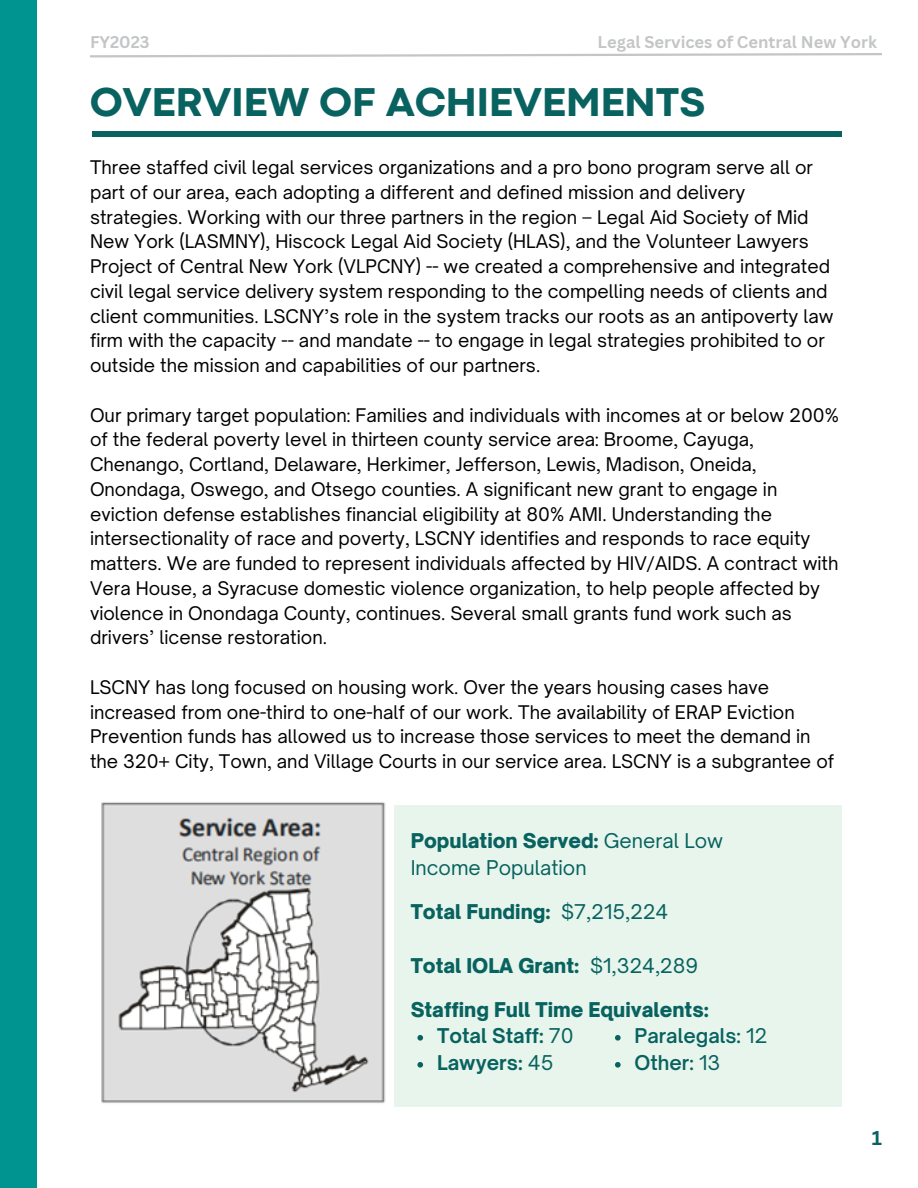
<style>
.page{position:relative;width:918px;height:1188px;background:#fff}
.page>*{position:absolute;margin:0;border:0;box-sizing:border-box;transform-origin:0 0}
.t1{font:800 42px "Codec Pro";color:#08625f}
.t2{font:900 19.5px "Open Sauce One";color:#08625f}
.t3{font:19.5px/27px "Open Sauce One";color:#08625f}
.t4{font:700 19.5px "Open Sauce One";color:#08625f}
.t5{font:600 19.5px "Open Sauce One";color:#08625f}
.t6{font:700 19.5px "Canva Sans";color:#08625f}
.t7{font:18px/24.8px "Open Sauce One";color:#000}
.t8{font:700 16.5px "Canva Sans";color:#c3c5c6}
.s1{font-weight:900}
.s2{font-weight:400}
</style>
<div class="page">
<div style="left:0;top:0;width:37px;height:1188px;background:#009490"></div>
<div style="left:92px;top:131px;width:750px;height:5px;background:#08625f"></div>
<svg style="left:90px;top:53px;width:792px;height:5px"></svg>
<div style="left:394px;top:806px;width:448px;height:301px;background:#e7f5ec"></div>
<img style="left:101px;top:802px;width:285px;height:301px">
<svg style="left:615px;top:1035px;width:6px;height:6px"></svg>
<svg style="left:615px;top:1062px;width:6px;height:6px"></svg>
<svg style="left:417px;top:1035px;width:6px;height:6px"></svg>
<svg style="left:417px;top:1062px;width:6px;height:6px"></svg>
<p class="t8" style="left:90px;top:31px;width:61px">FY2023</p>
<p class="t8" style="left:598px;top:31px;width:281px">Legal Services of Central New York</p>
<p class="t1" style="left:90px;top:87px;width:617px">OVERVIEW OF ACHIEVEMENTS</p>
<p class="t7" style="left:90px;top:155px;width:745px">Three staffed civil legal services organizations and a pro bono program serve all or part of our area, each adopting a different and defined mission and delivery strategies. Working with our three partners in the region – Legal Aid Society of Mid New York (LASMNY), Hiscock Legal Aid Society (HLAS), and the Volunteer Lawyers Project of Central New York (VLPCNY) -- we created a comprehensive and integrated civil legal service delivery system responding to the compelling needs of clients and client communities. LSCNY’s role in the system tracks our roots as an antipoverty law firm with the capacity -- and mandate -- to engage in legal strategies prohibited to or outside the mission and capabilities of our partners.</p>
<p class="t7" style="left:90px;top:402px;width:750px">Our primary target population: Families and individuals with incomes at or below 200% of the federal poverty level in thirteen county service area: Broome, Cayuga, Chenango, Cortland, Delaware, Herkimer, Jefferson, Lewis, Madison, Oneida, Onondaga, Oswego, and Otsego counties. A significant new grant to engage in eviction defense establishes financial eligibility at 80% AMI. Understanding the intersectionality of race and poverty, LSCNY identifies and responds to race equity matters. We are funded to represent individuals affected by HIV/AIDS. A contract with Vera House, a Syracuse domestic violence organization, to help people affected by violence in Onondaga County, continues. Several small grants fund work such as drivers’ license restoration.</p>
<p class="t7" style="left:90px;top:675px;width:746px">LSCNY has long focused on housing work. Over the years housing cases have increased from one-third to one-half of our work. The availability of ERAP Eviction Prevention funds has allowed us to increase those services to meet the demand in the 320+ City, Town, and Village Courts in our service area. LSCNY is a subgrantee of</p>
<p class="t3" style="left:411px;top:827px;width:314px"><span class="s1">Population Served:</span> General Low<br>Income Population</p>
<p class="t2" style="left:411px;top:899px;width:259px">Total Funding: <span class="s2">$7,215,224</span></p>
<p class="t2" style="left:411px;top:953px;width:289px">Total IOLA Grant: <span class="s2">$1,324,289</span></p>
<p class="t2" style="left:411px;top:997px;width:300px">Staffing Full Time Equivalents:</p>
<p class="t5" style="left:635px;top:1023px;width:134px">Paralegals: <span class="s2">12</span></p>
<p class="t5" style="left:635px;top:1050px;width:87px">Other: <span class="s2">13</span></p>
<p class="t4" style="left:437px;top:1023px;width:138px">Total Staff: <span class="s2">70</span></p>
<p class="t4" style="left:437px;top:1050px;width:118px">Lawyers: <span class="s2">45</span></p>
<p class="t6" style="left:872px;top:1124px;width:12px">1</p>
</div>
